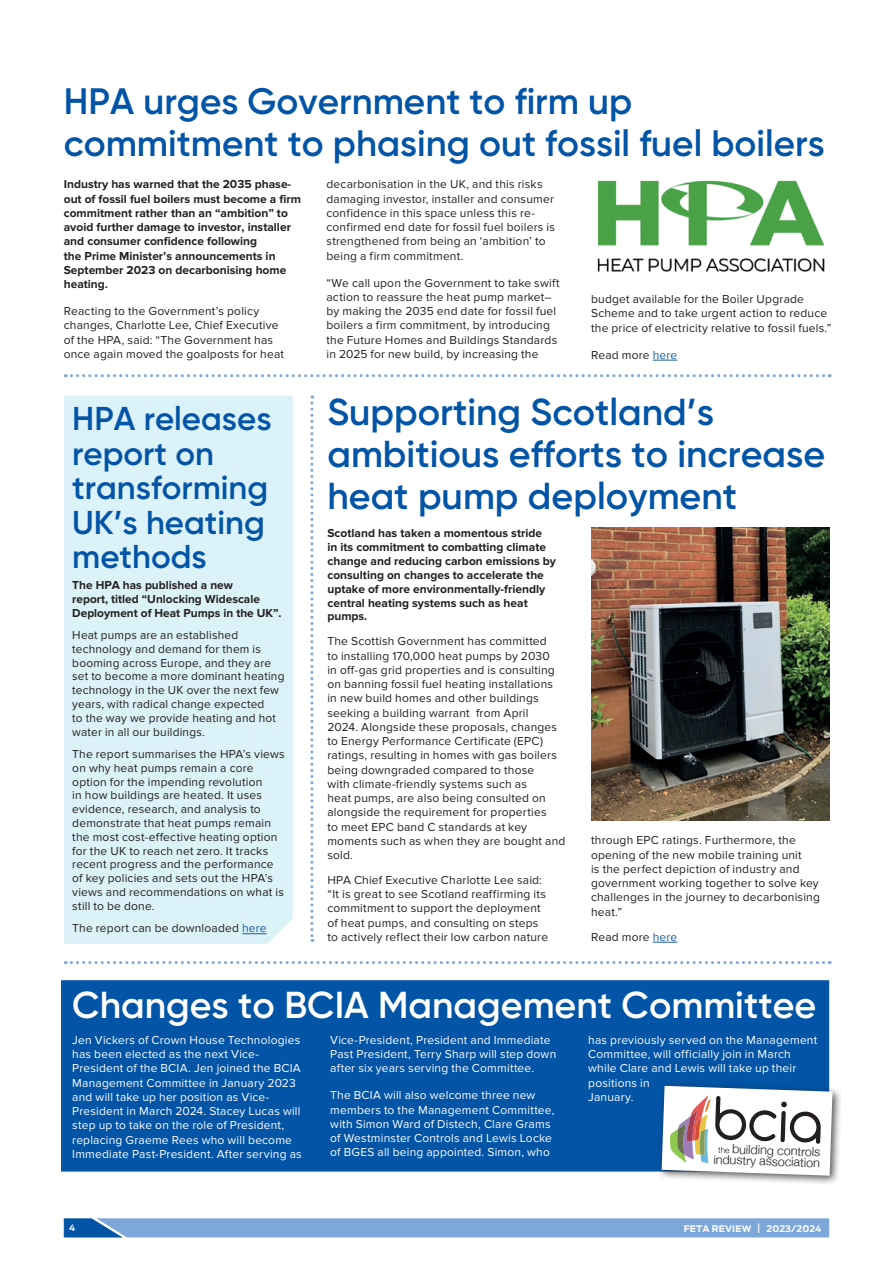
<style>
.page{position:relative;width:893px;height:1263px;background:#fff}
.page>*{position:absolute;margin:0;border:0;box-sizing:border-box;transform-origin:0 0}
.t1{font:600 37.5px/42px "Gilroy";color:#0154a6}
.t2{font:600 37.5px "Gilroy";color:#fff}
.t3{font:600 36.75px/42px "Gilroy";color:#0154a6}
.t4{font:600 33px/34.5px "Gilroy";color:#0154a6}
.t5{font:300 12.6px/10.9px "Helvetica Neue";color:#231f20;text-align:right}
.t6{font:12px/14.2px "Proxima Nova";letter-spacing:.015em;color:#231f20}
.t7{font:12px/14.2px "Proxima Nova";letter-spacing:.015em;color:#fff}
.t8{font:700 12px/14.2px "Proxima Nova";color:#231f20}
.t9{font:700 9px "Antenna";letter-spacing:.01em;color:#fff}
.t10{font:700 8.7px "Antenna";color:#fff}
.s1{color:#175d9e}
.s2{font-weight:500;font-size:12.9px}
</style>
<div class="page">
<div style="left:64px;top:395px;width:229px;height:549px;background:#dcf2f9"></div>
<div style="left:61px;top:980px;width:768px;height:191px;background:#0154a6"></div>
<img style="left:597px;top:180px;width:228px;height:92px">
<img style="left:591px;top:527px;width:238px;height:294px">
<div style="left:657px;top:1081px;width:186px;height:105px;background:#231f20;opacity:.75"></div>
<svg style="left:662px;top:1086px;width:170px;height:90px"></svg>
<svg style="left:310px;top:395px;width:3px;height:547px"></svg>
<svg style="left:65px;top:961px;width:765px;height:3px"></svg>
<svg style="left:65px;top:374px;width:765px;height:3px"></svg>
<svg style="left:653px;top:360px;width:24px;height:1px"></svg>
<svg style="left:653px;top:942px;width:24px;height:1px"></svg>
<svg style="left:242px;top:933px;width:25px;height:1px"></svg>
<svg style="left:63px;top:1218px;width:766px;height:20px;background:#7ba6d7"></svg>
<h2 class="t3" style="left:64px;top:80px;width:762px">HPA urges Government to firm up commitment to phasing out fossil fuel boilers</h2>
<p class="t8" style="left:64px;top:178px;width:239px">Industry has warned that the 2035 phase&shy;out of fossil fuel boilers must become a firm commitment rather than an “ambition” to avoid further damage to investor, installer and consumer confidence following<br>the Prime Minister’s announcements in September 2023 on decarbonising home heating.</p>
<p class="t6" style="left:64px;top:304px;width:222px">Reacting to the Government’s policy changes, Charlotte Lee, Chief Executive of the HPA, said: “The Government has once again moved the goalposts for heat</p>
<h3 class="t4" style="left:72px;top:401px;width:201px">HPA releases report on transforming<br>UK’s heating methods</h3>
<p class="t8" style="left:72px;top:578px;width:211px;line-height:13.8px">The HPA has published a new<br>report, titled “Unlocking Widescale<br>Deployment of Heat Pumps in the UK”.</p>
<p class="t6" style="left:72px;top:628px;width:214px;line-height:13.8px">Heat pumps are an established technology and demand for them is booming across Europe, and they are set to become a more dominant heating technology in the UK over the next few years, with radical change expected<br>to the way we provide heating and hot water in all our buildings.</p>
<p class="t6" style="left:72px;top:747px;width:214px;line-height:13.8px">The report summarises the HPA’s views on why heat pumps remain a core option for the impending revolution<br>in how buildings are heated. It uses evidence, research, and analysis to demonstrate that heat pumps remain the most cost-effective heating option for the UK to reach net zero. It tracks recent progress and the performance of key policies and sets out the HPA’s views and recommendations on what is still to be done.</p>
<p class="t6" style="left:72px;top:921px;width:196px">The report can be downloaded <span class="s1">here</span></p>
<p class="t6" style="left:326px;top:177px;width:230px">decarbonisation in the UK, and this risks damaging investor, installer and consumer confidence in this space unless this re&shy;confirmed end date for fossil fuel boilers is strengthened from being an ‘ambition’ to being a firm commitment.</p>
<p class="t6" style="left:326px;top:276px;width:235px">“We call upon the Government to take swift action to reassure the heat pump market– by making the 2035 end date for fossil fuel boilers a firm commitment, by introducing the Future Homes and Buildings Standards in 2025 for new build, by increasing the</p>
<p class="t6" style="left:591px;top:292px;width:242px">budget available for the Boiler Upgrade<br>Scheme and to take urgent action to reduce the price of electricity relative to fossil fuels.”</p>
<p class="t6" style="left:591px;top:348px;width:88px">Read more <span class="s1">here</span></p>
<h1 class="t1" style="left:327px;top:391px;width:499px">Supporting Scotland’s ambitious efforts to increase heat pump deployment</h1>
<p class="t8" style="left:327px;top:526px;width:230px">Scotland has taken a momentous stride<br>in its commitment to combatting climate change and reducing carbon emissions by consulting on changes to accelerate the uptake of more environmentally-friendly central heating systems such as heat pumps.</p>
<p class="t6" style="left:327px;top:634px;width:240px">The Scottish Government has committed<br>to installing 170,000 heat pumps by 2030<br>in off-gas grid properties and is consulting on banning fossil fuel heating installations in new build homes and other buildings seeking a building warrant from April<br>2024. Alongside these proposals, changes to Energy Performance Certificate (EPC) ratings, resulting in homes with gas boilers being downgraded compared to those<br>with climate-friendly systems such as<br>heat pumps, are also being consulted on alongside the requirement for properties<br>to meet EPC band C standards at key moments such as when they are bought and sold.</p>
<p class="t6" style="left:327px;top:873px;width:222px">HPA Chief Executive Charlotte Lee said: “It is great to see Scotland reaffirming its commitment to support the deployment of heat pumps, and consulting on steps to actively reflect their low carbon nature</p>
<p class="t6" style="left:591px;top:833px;width:230px">through EPC ratings. Furthermore, the opening of the new mobile training unit<br>is the perfect depiction of industry and government working together to solve key challenges in the journey to decarbonising heat.”</p>
<p class="t6" style="left:591px;top:930px;width:88px">Read more <span class="s1">here</span></p>
<h1 class="t2" style="left:72px;top:981px;width:745px">Changes to BCIA Management Committee</h1>
<p class="t7" style="left:72px;top:1033px;width:231px">Jen Vickers of Crown House Technologies has been elected as the next Vice-President of the BCIA. Jen joined the BCIA Management Committee in January 2023 and will take up her position as Vice-President in March 2024. Stacey Lucas will step up to take on the role of President, replacing Graeme Rees who will become Immediate Past-President. After serving as</p>
<p class="t7" style="left:330px;top:1033px;width:228px">Vice-President, President and Immediate<br>Past President, Terry Sharp will step down after six years serving the Committee.</p>
<p class="t7" style="left:588px;top:1033px;width:231px">has previously served on the Management<br>Committee, will officially join in March while Clare and Lewis will take up their positions in<br>January.</p>
<p class="t7" style="left:330px;top:1088px;width:226px">The BCIA will also welcome three new members to the Management Committee, with Simon Ward of Distech, Clare Grams of Westminster Controls and Lewis Locke of BGES all being appointed. Simon, who</p>
<p class="t5" style="left:714px;top:1142px;width:108px;rotate:2deg">building controls industry association</p>
<p class="t10" style="left:69px;top:1223px;width:8px">4</p>
<p class="t9" style="left:684px;top:1223px;width:139px">FETA REVIEW <span class="s2">I</span> 2023/2024</p>
</div>
